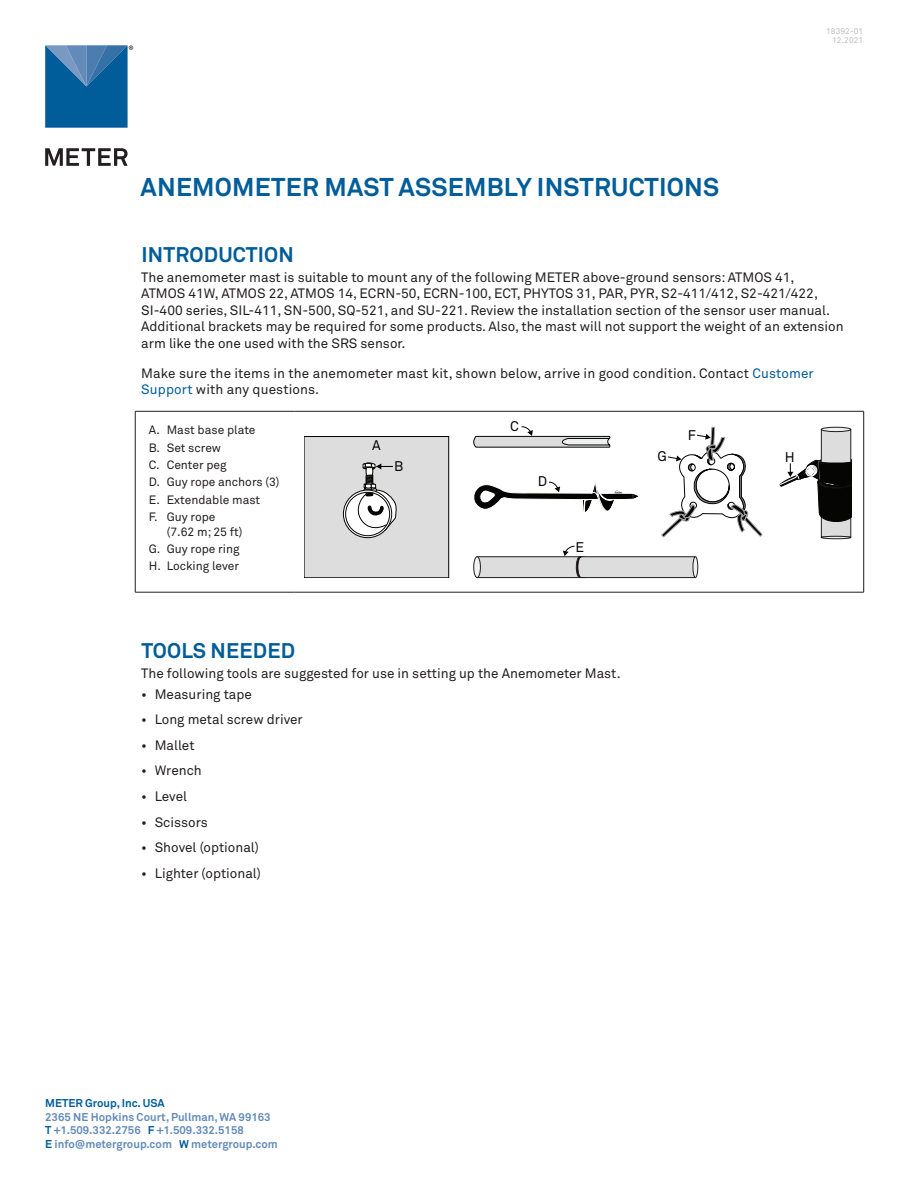
<style>
.page{position:relative;width:918px;height:1188px;background:#fff}
.page>*{position:absolute;margin:0;border:0;box-sizing:border-box;transform-origin:0 0}
.t1{font:700 25.5px "Akkurat Pro";letter-spacing:.01em;color:#005d99}
.Heading1{font:700 21px "Akkurat Pro";letter-spacing:.01em;color:#005d99}
.t2{font:13.8px "Akkurat Pro";color:#050504}
.BodyTxtFirst{font:13.5px/16.5px "Akkurat Pro";color:#231f20}
.BodyTxt{font:13.5px/16.5px "Akkurat Pro";letter-spacing:.01em;color:#231f20}
.t3{font:12px/14.4px "Akkurat Pro";color:#231f20}
.t4{font:700 11.25px/13.5px "Akkurat Pro";color:#638bb9}
.t5{font:700 11.25px "Akkurat Pro";color:#005d99}
.QS_Product_Number{font:8.25px "Akkurat Pro";letter-spacing:.01em;color:#bcbdc0}
.s1{color:#005d99}
</style>
<div class="page">
<svg style="left:45px;top:148px;width:83px;height:18px"></svg>
<svg style="left:45px;top:45px;width:88px;height:83px;background:#2671a6"></svg>
<hr style="left:135px;top:411px;width:160px;height:1px;background:#231f20">
<hr style="left:135px;top:411px;width:1px;height:181px;background:#231f20">
<hr style="left:295px;top:411px;width:569px;height:1px;background:#231f20">
<hr style="left:863px;top:411px;width:1px;height:181px;background:#231f20">
<hr style="left:135px;top:592px;width:160px;height:1px;background:#231f20">
<hr style="left:295px;top:592px;width:569px;height:1px;background:#231f20">
<svg style="left:780px;top:427px;width:72px;height:112px"></svg>
<div style="left:304px;top:437px;width:145px;height:141px;background:#ddd"></div>
<div style="left:304px;top:436px;width:145px;height:142px;border:1px solid #050504"></div>
<svg style="left:343px;top:490px;width:49px;height:48px"></svg>
<div style="left:343px;top:490px;width:49px;height:48px;border:1px solid #050504;border-radius:50%"></div>
<div style="left:346px;top:492px;width:44px;height:44px;background:#fff;border-radius:50%"></div>
<div style="left:346px;top:492px;width:44px;height:44px;border:1px solid #050504;border-radius:50%"></div>
<svg style="left:353px;top:462px;width:44px;height:72px"></svg>
<svg style="left:662px;top:427px;width:100px;height:110px"></svg>
<svg style="left:473px;top:481px;width:166px;height:31px"></svg>
<svg style="left:474px;top:546px;width:224px;height:32px"></svg>
<svg style="left:473px;top:426px;width:137px;height:21px"></svg>
<h1 class="t1" style="left:141px;top:171px;width:580px">ANEMOMETER MAST ASSEMBLY INSTRUCTIONS</h1>
<p class="QS_Product_Number" style="left:826px;top:26px;width:39px">18392-01</p>
<p class="QS_Product_Number" style="left:832px;top:35px;width:33px">12.2021</p>
<p class="Heading1" style="left:141px;top:242px;width:154px">INTRODUCTION</p>
<p class="BodyTxtFirst" style="left:141px;top:269px;width:704px">The anemometer mast is suitable to mount any of the following METER above-ground sensors: ATMOS 41,<br>ATMOS 41W, ATMOS 22, ATMOS 14, ECRN-50, ECRN-100, ECT, PHYTOS 31, PAR, PYR, S2-411/412, S2-421/422, SI-400 series, SIL-411, SN-500, SQ-521, and SU-221. Review the installation section of the sensor user manual.<br>Additional brackets may be required for some products. Also, the mast will not support the weight of an extension arm like the one used with the SRS sensor.</p>
<p class="BodyTxt" style="left:141px;top:365px;width:674px">Make sure the items in the anemometer mast kit, shown below, arrive in good condition. Contact <span class="s1">Customer<br>Support</span> with any questions.</p>
<p class="t3" style="left:149px;top:423px;width:108px">A. Mast base plate</p>
<p class="t3" style="left:149px;top:440px;width:74px">B. Set screw</p>
<p class="t3" style="left:149px;top:458px;width:79px">C. Center peg</p>
<p class="t3" style="left:149px;top:475px;width:132px">D. Guy rope anchors (3)</p>
<p class="t3" style="left:149px;top:492px;width:113px">E. Extendable mast</p>
<p class="t3" style="left:167px;top:510px;width:77px;text-indent:-18px">F. Guy rope (7.62 m; 25 ft)</p>
<p class="t3" style="left:149px;top:542px;width:92px">G. Guy rope ring</p>
<p class="t3" style="left:149px;top:559px;width:92px">H. Locking lever</p>
<p class="t2" style="left:510px;top:418px;width:10px">C</p>
<p class="t2" style="left:688px;top:427px;width:10px">F</p>
<p class="t2" style="left:372px;top:438px;width:10px">A</p>
<p class="t2" style="left:658px;top:448px;width:11px">G</p>
<p class="t2" style="left:785px;top:449px;width:11px">H</p>
<p class="t2" style="left:394px;top:458px;width:11px">B</p>
<p class="t2" style="left:538px;top:473px;width:11px">D</p>
<p class="t2" style="left:576px;top:539px;width:10px">E</p>
<p class="Heading1" style="left:141px;top:638px;width:155px">TOOLS NEEDED</p>
<p class="BodyTxtFirst" style="left:141px;top:665px;width:481px">The following tools are suggested for use in setting up the Anemometer Mast.</p>
<p class="BodyTxtFirst" style="left:141px;top:686px;width:112px">• Measuring tape</p>
<p class="BodyTxtFirst" style="left:141px;top:712px;width:163px">• Long metal screw driver</p>
<p class="BodyTxtFirst" style="left:141px;top:737px;width:55px">• Mallet</p>
<p class="BodyTxtFirst" style="left:141px;top:763px;width:62px">• Wrench</p>
<p class="BodyTxtFirst" style="left:141px;top:788px;width:47px">• Level</p>
<p class="BodyTxtFirst" style="left:141px;top:814px;width:68px">• Scissors</p>
<p class="BodyTxtFirst" style="left:141px;top:839px;width:119px">• Shovel (optional)</p>
<p class="BodyTxtFirst" style="left:141px;top:865px;width:121px">• Lighter (optional)</p>
<p class="t5" style="left:45px;top:1096px;width:121px">METER Group, Inc. USA</p>
<p class="t4" style="left:45px;top:1110px;width:234px">2365 NE Hopkins Court, Pullman, WA 99163<br><span class="s1">T</span> +1.509.332.2756 <span class="s1">F</span> +1.509.332.5158<br><span class="s1">E</span> info@metergroup.com <span class="s1">W</span> metergroup.com</p>
</div>
